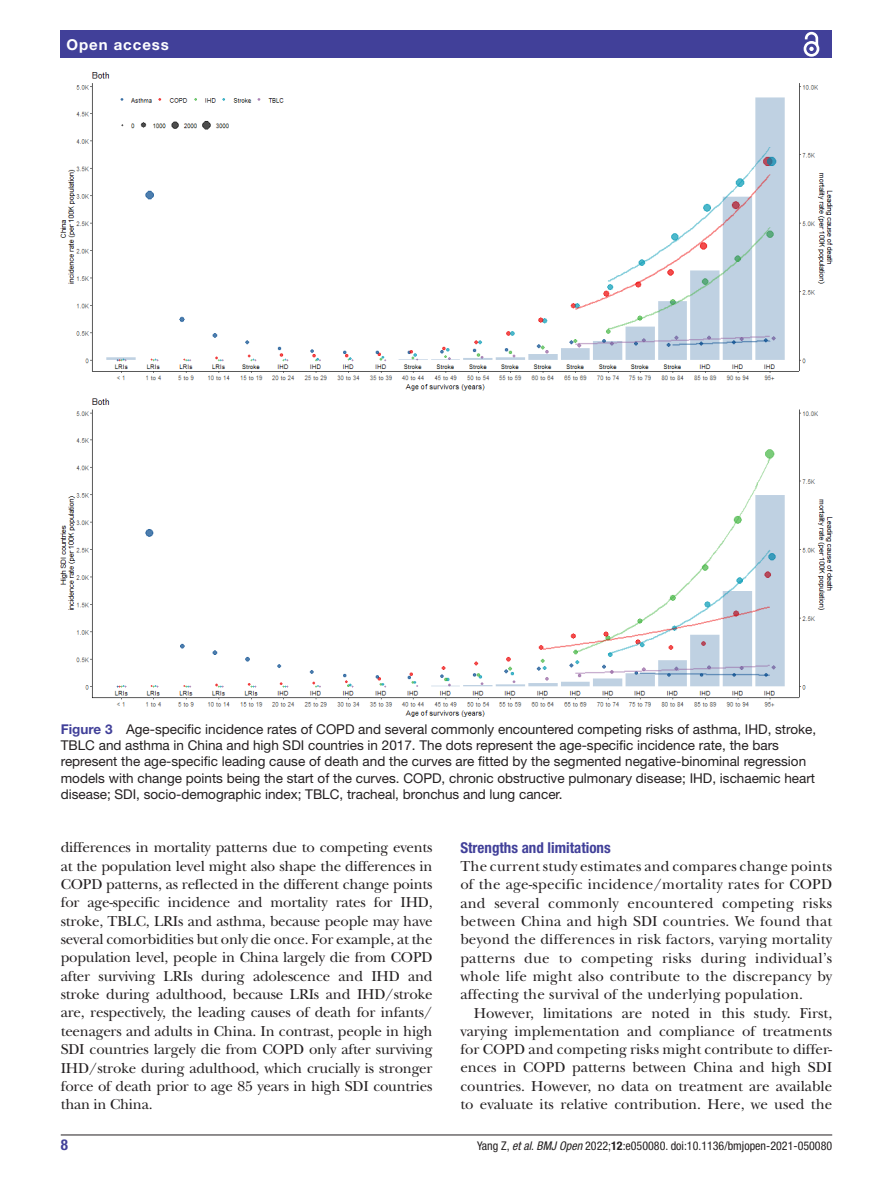
<style>
.page{position:relative;width:893px;height:1191px;background:#fff}
.page>*{position:absolute;margin:0;border:0;box-sizing:border-box;transform-origin:0 0}
.t1{font:15px/18.3px "New Baskerville";color:#231f20;text-align:justify}
.t2{font:700 condensed 15px "Helvetica Neue LT Std";color:#414099}
.t3{font:700 15px "Helvetica Neue LT Std";letter-spacing:.065em;color:#fff}
.t4{font:13.5px/16.2px "Helvetica Neue LT Std";color:#231f20}
.t5{font:condensed 12px "Helvetica Neue LT Std";color:#231f20}
.s1{font-weight:700;color:#414099}
.s2{font-style:italic}
.s3{font-weight:700}
</style>
<div class="page">
<hr style="left:61px;top:1134px;width:771px;height:1px;background:#231f20">
<div style="left:61px;top:31px;width:771px;height:27px;background:#414099"></div>
<svg style="left:803px;top:31px;width:17px;height:26px"></svg>
<img style="left:61px;top:73px;width:771px;height:643px">
<p class="t3" style="left:66px;top:35px;width:104px">Open access</p>
<p class="t4" style="left:61px;top:721px;width:757px"><span class="s1">Figure 3</span> Age-specific incidence rates of COPD and several commonly encountered competing risks of asthma, IHD, stroke, TBLC and asthma in China and high SDI countries in 2017. The dots represent the age-specific incidence rate, the bars represent the age-specific leading cause of death and the curves are fitted by the segmented negative-binominal regression models with change points being the start of the curves. COPD, chronic obstructive pulmonary disease; IHD, ischaemic heart disease; SDI, socio-demographic index; TBLC, tracheal, bronchus and lung cancer.</p>
<p class="t1" style="left:61px;top:838px;width:373px">differences in mortality patterns due to competing events at the population level might also shape the differences in COPD patterns, as reflected in the different change points for age-specific incidence and mortality rates for IHD, stroke, TBLC, LRIs and asthma, because people may have several comorbidities but only die once. For example, at the population level, people in China largely die from COPD after surviving LRIs during adolescence and IHD and stroke during adulthood, because LRIs and IHD/stroke are, respectively, the leading causes of death for infants/ teenagers and adults in China. In contrast, people in high SDI countries largely die from COPD only after surviving IHD/stroke during adulthood, which crucially is stronger force of death prior to age 85 years in high SDI countries than in China.</p>
<p class="t2" style="left:460px;top:838px;width:152px">Strengths and limitations</p>
<p class="t1" style="left:460px;top:857px;width:373px">The current study estimates and compares change points of the age-specific incidence/mortality rates for COPD and several commonly encountered competing risks between China and high SDI countries. We found that beyond the differences in risk factors, varying mortality patterns due to competing risks during individual’s whole life might also contribute to the discrepancy by affecting the survival of the underlying population.</p>
<p class="t1" style="left:460px;top:1003px;width:373px;text-indent:13px">However, limitations are noted in this study. First, varying implementation and compliance of treatments for COPD and competing risks might contribute to differ&shy;ences in COPD patterns between China and high SDI countries. However, no data on treatment are available to evaluate its relative contribution. Here, we used the</p>
<p class="t2" style="left:61px;top:1135px;width:9px">8</p>
<p class="t5" style="left:477px;top:1138px;width:356px">Yang Z, <span class="s2">et al</span>. <span class="s2">BMJ Open</span> 2022;<span class="s3">12</span>:e050080. doi:10.1136/bmjopen-2021-050080</p>
</div>
